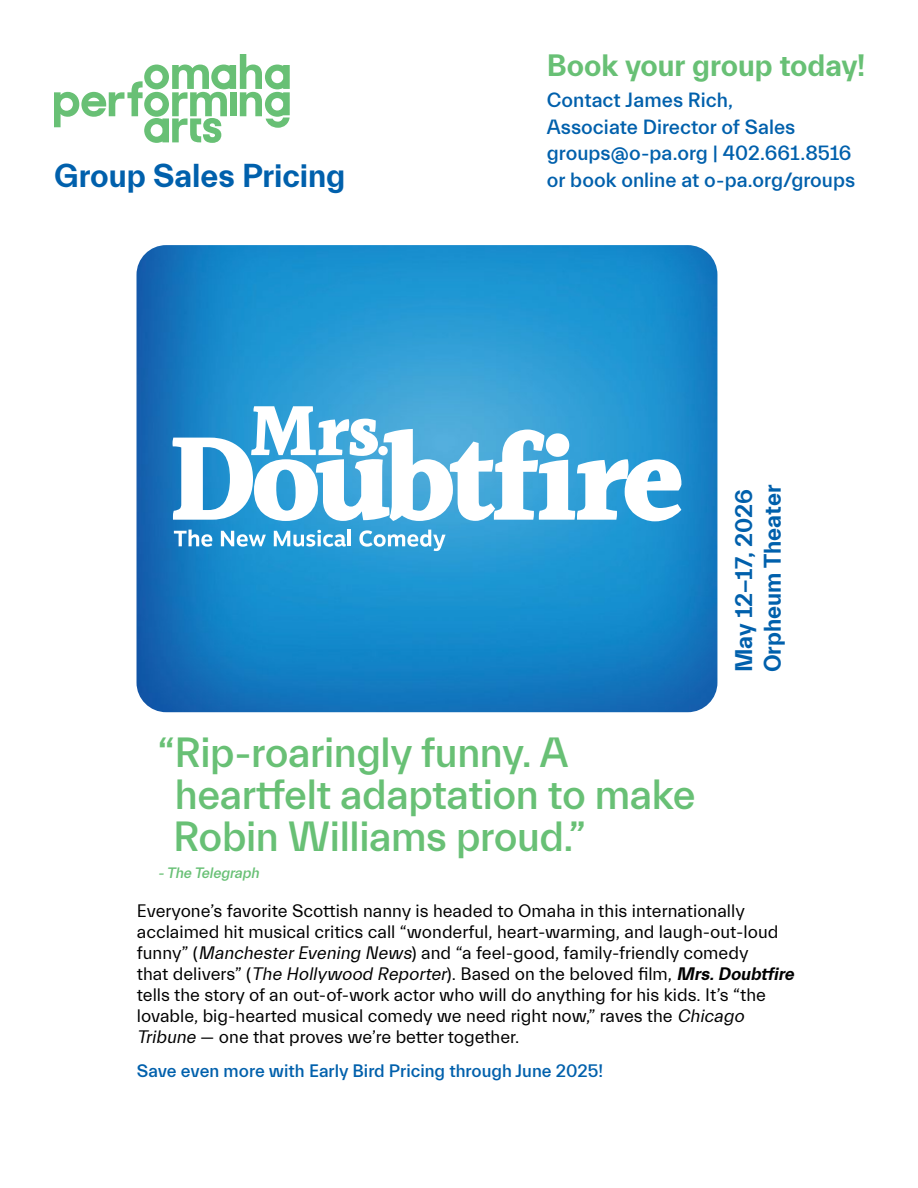
<style>
.page{position:relative;width:918px;height:1188px;background:#fff}
.page>*{position:absolute;margin:0;border:0;box-sizing:border-box;transform-origin:0 0}
.t1{font:500 42px/42px "Everett";letter-spacing:-.01em;color:#68c075}
.t2{font:700 33px "Everett";letter-spacing:-.005em;color:#0060ac}
.t3{font:700 30.75px "Everett";letter-spacing:-.005em;color:#68c075}
.t4{font:700 24px/28.8px "Everett";color:#0060ac}
.t5{font:500 20.55px/26.7px "Everett";color:#0060ac}
.t6{font:18px/21px "Everett";color:#000}
.t7{font:500 18px "Everett";color:#0060ac}
.t8{font:italic 500 15px "Everett";color:#68c075}
.s1{font-style:italic}
.s2{font-weight:700;font-style:italic}
</style>
<div class="page">
<svg style="left:54px;top:54px;width:236px;height:89px"></svg>
<img style="left:136px;top:245px;width:581px;height:467px">
<svg style="left:173px;top:406px;width:508px;height:115px"></svg>
<svg style="left:174px;top:530px;width:38px;height:17px"></svg>
<svg style="left:221px;top:531px;width:45px;height:16px"></svg>
<svg style="left:274px;top:530px;width:72px;height:17px"></svg>
<hr style="left:348px;top:530px;width:3px;height:16px;background:#fff">
<svg style="left:359px;top:530px;width:87px;height:21px"></svg>
<h2 class="t2" style="left:54px;top:164px;width:293px">Group Sales Pricing</h2>
<h3 class="t3" style="left:547px;top:49px;width:320px">Book your group today!</h3>
<p class="t5" style="left:547px;top:88px;width:310px">Contact James Rich,<br>Associate Director of Sales groups@o-pa.org | 402.661.8516 or book online at o-pa.org/groups</p>
<h3 class="t4" style="left:730px;top:672px;width:189px;rotate:-90deg">May 12-17, 2026<br>Orpheum Theater</h3>
<h1 class="t1" style="left:173px;top:736px;width:524px;text-indent:-15px">“Rip-roaringly funny. A heartfelt adaptation to make<br>Robin Williams proud.”</h1>
<p class="t8" style="left:158px;top:868px;width:105px">- The Telegraph</p>
<p class="t6" style="left:137px;top:901px;width:662px">Everyone’s favorite Scottish nanny is headed to Omaha in this internationally acclaimed hit musical critics call “wonderful, heart-warming, and laugh-out-loud funny” (<span class="s1">ManchesterEvening News</span>) and “a feel-good, family-friendly comedy<br>that delivers” (<span class="s1">The Hollywood Reporter</span>). Based on the beloved film, <span class="s2">Mrs.Doubtfire </span>tells the story of an out-of-work actor who will do anything for his kids. It’s “the lovable, big-hearted musical comedy we need right now,” raves the <span class="s1">Chicago Tribune</span> — one that proves we’re better together.</p>
<p class="t7" style="left:137px;top:1065px;width:468px">Save even more with Early Bird Pricing through June 2025!</p>
</div>
